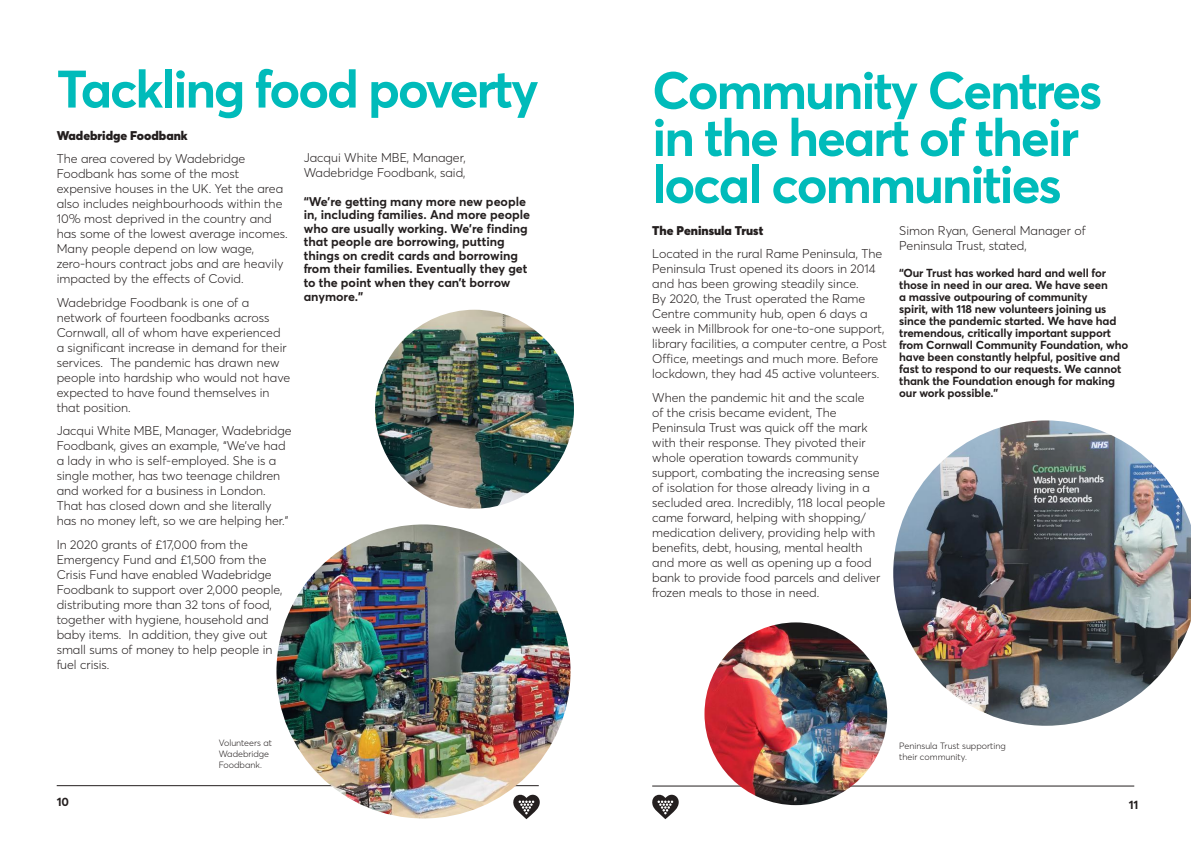
<style>
.page{position:relative;width:1191px;height:842px;background:#fff}
.page>*{position:absolute;margin:0;border:0;box-sizing:border-box;transform-origin:0 0}
.t1{font:700 52px/47px "Averta PE";letter-spacing:-.04em;color:#00bbba}
.t2{font:300 12.5px/15px "Averta PE";color:#241f1f}
.t3{font:700 12.5px/13.5px "Averta PE";color:#241f1f}
.t4{font:900 12.5px "Averta PE";color:#241f1f}
.t5{font:700 12px "Averta PE";color:#241f1f}
.t6{font:700 11.5px/12px "Averta PE";letter-spacing:-.01em;color:#241f1f}
.t7{font:300 9px/11px "Averta PE";color:#241f1f}
</style>
<div class="page">
<hr style="left:57px;top:785px;width:482px;height:1px;background:#241f1f">
<svg style="left:513px;top:795px;width:27px;height:24px"></svg>
<svg style="left:652px;top:795px;width:26px;height:24px"></svg>
<hr style="left:652px;top:786px;width:482px;height:1px;background:#241f1f">
<img style="left:375px;top:310px;width:199px;height:199px;border-radius:99px">
<img style="left:276px;top:524px;width:294px;height:294px;border-radius:147px">
<img style="left:893px;top:420px;width:298px;height:306px">
<img style="left:704px;top:622px;width:183px;height:183px;border-radius:91px">
<h1 class="t1" style="left:57px;top:63px;width:483px">Tackling food poverty</h1>
<h1 class="t1" style="left:652px;top:65px;width:451px">Community Centres in the heart of their local communities</h1>
<p class="t4" style="left:57px;top:126px;width:132px">Wadebridge Foodbank</p>
<p class="t2" style="left:57px;top:151px;width:233px">The area covered by Wadebridge Foodbank has some of the most expensive houses in the UK. Yet the area also includes neighbourhoods within the 10% most deprived in the country and has some of the lowest average incomes.<br>Many people depend on low wage, zero-hours contract jobs and are heavily impacted by the effects of Covid.</p>
<p class="t2" style="left:57px;top:294px;width:235px">Wadebridge Foodbank is one of a network of fourteen foodbanks across Cornwall, all of whom have experienced a significant increase in demand for their services. The pandemic has drawn new people into hardship who would not have expected to have found themselves in that position.</p>
<p class="t2" style="left:57px;top:423px;width:236px">Jacqui White MBE, Manager, Wadebridge Foodbank, gives an example, “We’ve had a lady in who is self-employed. She is a single mother, has two teenage children and worked for a business in London.<br>That has closed down and she literally has no money left, so we are helping her.”</p>
<p class="t2" style="left:57px;top:536px;width:227px">In 2020 grants of £17,000 from the Emergency Fund and £1,500 from the Crisis Fund have enabled Wadebridge Foodbank to support over 2,000 people, distributing more than 32 tons of food, together with hygiene, household and baby items. In addition, they give out small sums of money to help people in fuel crisis.</p>
<p class="t2" style="left:304px;top:150px;width:164px">Jacqui White MBE, Manager,<br>Wadebridge Foodbank, said,</p>
<p class="t3" style="left:304px;top:194px;width:228px">“We’re getting many more new people in, including families. And more people who are usually working. We’re finding that people are borrowing, putting things on credit cards and borrowing from their families. Eventually they get to the point when they can’t borrow anymore.”</p>
<p class="t2" style="left:899px;top:222px;width:188px">Simon Ryan, General Manager of<br>Peninsula Trust, stated,</p>
<p class="t6" style="left:899px;top:266px;width:231px">“Our Trust has worked hard and well for those in need in our area. We have seen<br>a massive outpouring of community<br>spirit, with 118 new volunteers joining us since the pandemic started. We have had tremendous, critically important support from Cornwall Community Foundation, who have been constantly helpful, positive and fast to respond to our requests. We cannot thank the Foundation enough for making our work possible.”</p>
<p class="t4" style="left:652px;top:221px;width:113px">The Peninsula Trust</p>
<p class="t2" style="left:652px;top:246px;width:236px">Located in the rural Rame Peninsula, The Peninsula Trust opened its doors in 2014 and has been growing steadily since.<br>By 2020, the Trust operated the Rame Centre community hub, open 6 days a week in Millbrook for one-to-one support, library facilities, a computer centre, a Post Office, meetings and much more. Before lockdown, they had 45 active volunteers.</p>
<p class="t2" style="left:652px;top:389px;width:235px">When the pandemic hit and the scale<br>of the crisis became evident, The Peninsula Trust was quick off the mark with their response. They pivoted their whole operation towards community support, combating the increasing sense of isolation for those already living in a secluded area. Incredibly, 118 local people came forward, helping with shopping/ medication delivery, providing help with benefits, debt, housing, mental health and more as well as opening up a food bank to provide food parcels and deliver frozen meals to those in need.</p>
<p class="t7" style="left:219px;top:737px;width:55px">Volunteers at<br>Wadebridge<br>Foodbank.</p>
<p class="t7" style="left:899px;top:740px;width:108px">Peninsula Trust supporting their community.</p>
<p class="t5" style="left:57px;top:793px;width:14px">10</p>
<p class="t5" style="left:1128px;top:796px;width:11px">11</p>
</div>
